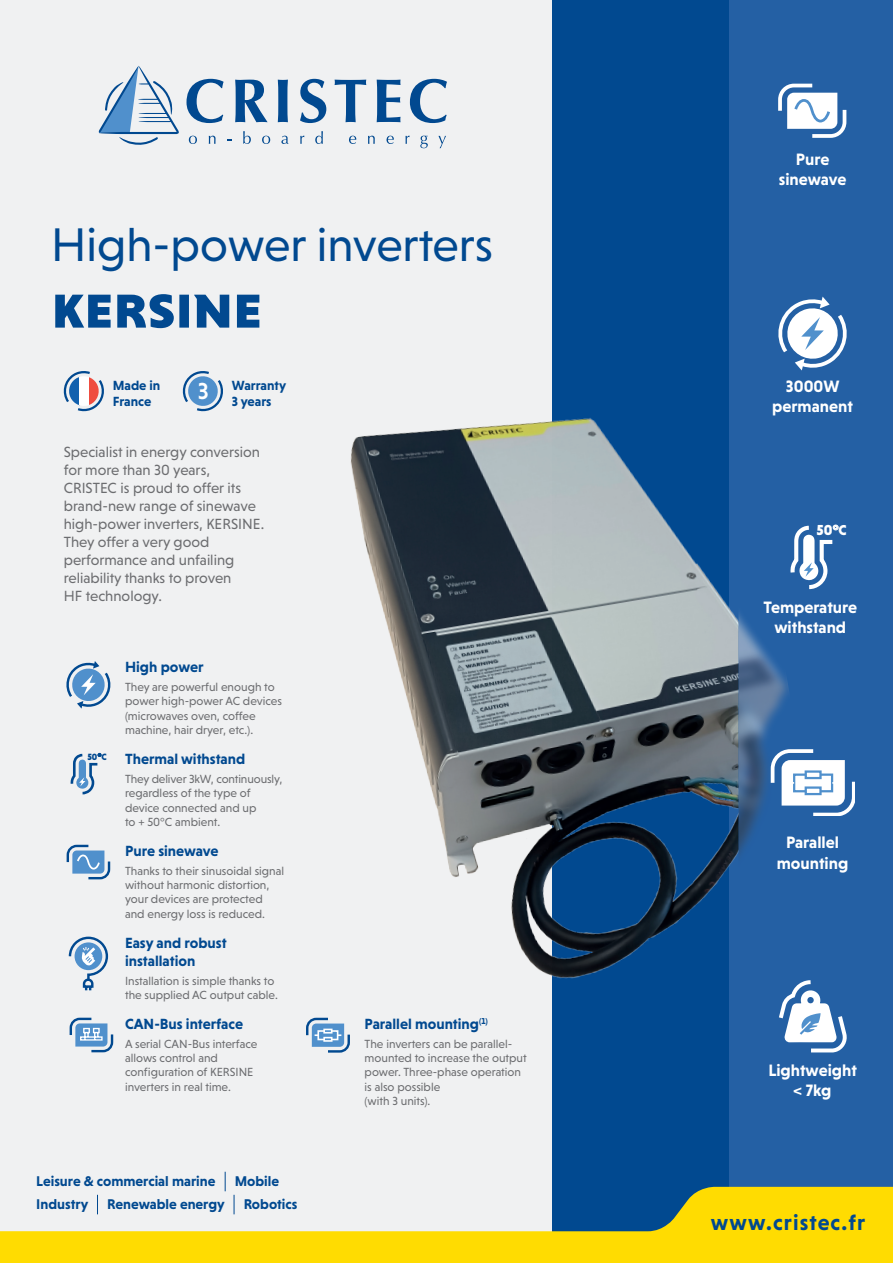
<style>
.page{position:relative;width:893px;height:1263px;background:#fff}
.page>*{position:absolute;margin:0;border:0;box-sizing:border-box;transform-origin:0 0}
.t1{font:48px "Niveau Grotesk";color:#014990}
.t2{font:500 23.55px "Niveau Grotesk";color:#fff}
.t3{font:700 22.2px "Niveau Grotesk";letter-spacing:.05em;color:#014990}
.t4{font:700 16.8px/20.1px "Niveau Grotesk";color:#fff;text-align:center}
.t5{font:15px/18px "Niveau Grotesk";color:#6c6d70}
.t6{font:700 15px/18px "Niveau Grotesk";color:#014990}
.t7{font:900 14.85px "Niveau Grotesk";color:#fff}
.t8{font:700 14.4px "Niveau Grotesk";color:#014990}
.t9{font:700 13.5px/16.2px "Niveau Grotesk";color:#014990}
.t10{font:12px/14.4px "Niveau Grotesk";color:#6c6d70}
.s1{font-size:14.55px;color:#014990}
.s2{font-size:14.55px}
</style>
<div class="page">
<div style="left:0;top:0;width:587px;height:1263px;background:#f0f1f2"></div>
<div style="left:553px;top:0;width:340px;height:1263px;background:#014990"></div>
<div style="left:729px;top:0;width:164px;height:1204px;background:#2460a4"></div>
<svg style="left:225px;top:1172px;width:1px;height:15px"></svg>
<svg style="left:0;top:1187px;width:893px;height:76px;fill:#ffdc01"></svg>
<img style="left:350px;top:371px;width:389px;height:635px">
<svg style="left:790px;top:525px;width:43px;height:65px"></svg>
<svg style="left:66px;top:661px;width:45px;height:48px"></svg>
<svg style="left:70px;top:753px;width:28px;height:42px"></svg>
<svg style="left:66px;top:844px;width:45px;height:36px"></svg>
<svg style="left:68px;top:936px;width:41px;height:55px"></svg>
<svg style="left:69px;top:1017px;width:45px;height:36px"></svg>
<svg style="left:306px;top:1017px;width:44px;height:36px"></svg>
<svg style="left:778px;top:83px;width:69px;height:55px"></svg>
<svg style="left:778px;top:296px;width:69px;height:75px"></svg>
<svg style="left:779px;top:980px;width:68px;height:73px"></svg>
<svg style="left:98px;top:65px;width:81px;height:80px"></svg>
<svg style="left:186px;top:79px;width:38px;height:44px"></svg>
<svg style="left:235px;top:80px;width:33px;height:42px"></svg>
<svg style="left:278px;top:80px;width:10px;height:42px"></svg>
<svg style="left:300px;top:79px;width:26px;height:44px"></svg>
<svg style="left:335px;top:80px;width:31px;height:42px"></svg>
<svg style="left:377px;top:80px;width:24px;height:42px"></svg>
<svg style="left:410px;top:79px;width:37px;height:44px"></svg>
<svg style="left:189px;top:136px;width:8px;height:8px"></svg>
<svg style="left:209px;top:136px;width:7px;height:8px"></svg>
<svg style="left:243px;top:131px;width:8px;height:13px"></svg>
<svg style="left:262px;top:136px;width:8px;height:8px"></svg>
<svg style="left:281px;top:136px;width:8px;height:8px"></svg>
<svg style="left:300px;top:136px;width:4px;height:8px"></svg>
<svg style="left:315px;top:131px;width:8px;height:13px"></svg>
<svg style="left:349px;top:136px;width:7px;height:8px"></svg>
<svg style="left:368px;top:136px;width:7px;height:8px"></svg>
<svg style="left:387px;top:136px;width:7px;height:8px"></svg>
<svg style="left:406px;top:136px;width:4px;height:8px"></svg>
<svg style="left:420px;top:136px;width:8px;height:12px"></svg>
<svg style="left:438px;top:136px;width:8px;height:12px"></svg>
<svg style="left:182px;top:371px;width:41px;height:41px"></svg>
<svg style="left:63px;top:371px;width:41px;height:41px"></svg>
<svg style="left:69px;top:376px;width:10px;height:31px"></svg>
<div style="left:79px;top:376px;width:10px;height:31px;background:#fff"></div>
<svg style="left:89px;top:376px;width:10px;height:31px"></svg>
<svg style="left:55px;top:294px;width:204px;height:34px"></svg>
<svg style="left:770px;top:749px;width:85px;height:67px"></svg>
<h1 class="t1" style="left:51px;top:218px;width:444px">High-power inverters</h1>
<p class="t9" style="left:113px;top:377px;width:49px">Made in<br>France</p>
<h2 class="t2" style="left:198px;top:377px;width:12px">3</h2>
<p class="t9" style="left:232px;top:377px;width:56px">Warranty<br>3 years</p>
<p class="t5" style="left:64px;top:442px;width:202px">Specialist in energy conversion for more than 30 years,<br>CRISTEC is proud to offer its brand-new range of sinewave high-power inverters, KERSINE.<br>They offer a very good performance and unfailing reliability thanks to proven<br>HF technology.</p>
<p class="t6" style="left:125px;top:658px;width:80px">High power</p>
<p class="t10" style="left:125px;top:679px;width:158px">They are powerful enough to power high-power AC devices (microwaves oven, coffee machine, hair dryer, etc.).</p>
<p class="t6" style="left:87px;top:750px;width:159px"><sup>50°C</sup> Thermal withstand</p>
<p class="t10" style="left:125px;top:771px;width:159px">They deliver 3kW, continuously, regardless of the type of device connected and up<br>to + 50°C ambient.</p>
<p class="t6" style="left:125px;top:842px;width:95px">Pure sinewave</p>
<p class="t10" style="left:125px;top:863px;width:161px">Thanks to their sinusoidal signal without harmonic distortion, your devices are protected and energy loss is reduced.</p>
<p class="t6" style="left:125px;top:933px;width:103px">Easy and robust installation</p>
<p class="t10" style="left:125px;top:973px;width:154px">Installation is simple thanks to the supplied AC output cable.</p>
<p class="t6" style="left:125px;top:1015px;width:120px">CAN-Bus interface</p>
<p class="t10" style="left:125px;top:1036px;width:134px">A serial CAN-Bus interface allows control and configuration of KERSINE inverters in real time.</p>
<p class="t8" style="left:36px;top:1173px;width:181px">Leisure &amp; commercial marine</p>
<p class="t8" style="left:235px;top:1173px;width:46px">Mobile</p>
<p class="t8" style="left:36px;top:1196px;width:53px">Industry</p>
<p class="t8" style="left:107px;top:1196px;width:119px">Renewable energy</p>
<p class="t8" style="left:244px;top:1196px;width:55px">Robotics</p>
<p class="t6" style="left:365px;top:1015px;width:125px">Parallel mounting<sup>(1)</sup></p>
<p class="t10" style="left:365px;top:1036px;width:164px">The inverters can be parallel&shy;mounted to increase the output power. Three-phase operation is also possible<br>(with 3 units).</p>
<h3 class="t4" style="left:779px;top:149px;width:69px">Pure sinewave</h3>
<h3 class="t4" style="left:772px;top:376px;width:82px">3000W permanent</h3>
<p class="t7" style="left:816px;top:521px;width:32px">50<span class="s1">°</span><span class="s2">C</span></p>
<h3 class="t4" style="left:763px;top:597px;width:95px">Temperature withstand</h3>
<h3 class="t4" style="left:777px;top:832px;width:73px">Parallel mounting</h3>
<h3 class="t4" style="left:768px;top:1059px;width:90px">Lightweight &lt; 7kg</h3>
<h3 class="t3" style="left:711px;top:1209px;width:156px">www.cristec.fr</h3>
</div>
